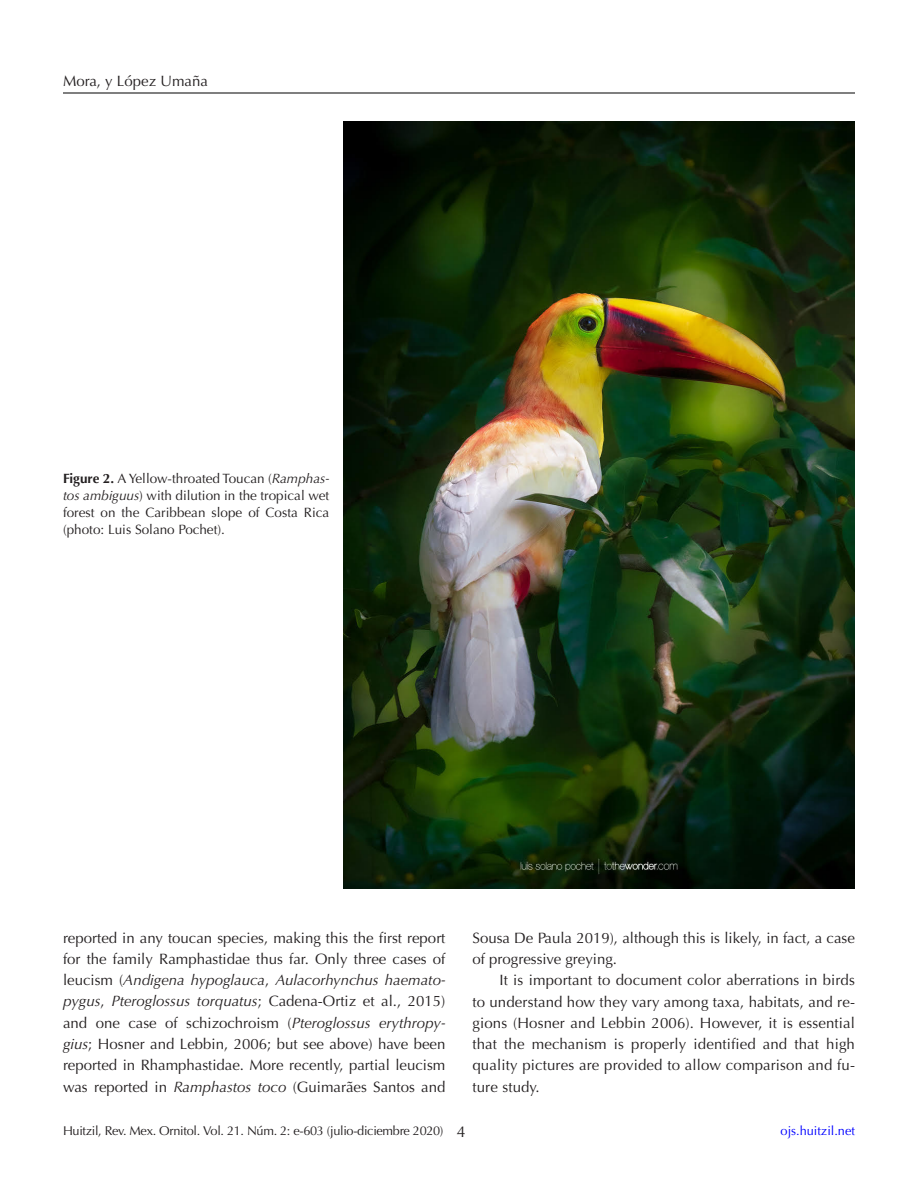
<style>
.page{position:relative;width:918px;height:1188px;background:#fff}
.page>*{position:absolute;margin:0;border:0;box-sizing:border-box;transform-origin:0 0}
.t1{font:15.75px "Optima";color:#231f20}
.texto_sangría{font:15px/21.3px "Optima";color:#231f20;text-align:justify}
.pies_de_figura{font:13.5px/17.2px "Optima";color:#231f20;text-align:justify}
.t2{font:12.75px "Optima";letter-spacing:-.025em;color:#231f20}
.t3{font:12.75px "Optima";color:#00f}
.s1{font-weight:700}
.s2{font-style:italic}
</style>
<div class="page">
<hr style="left:63px;top:93px;width:792px;height:1px;background:#000">
<img style="left:343px;top:122px;width:512px;height:767px">
<p class="texto_sangría" style="left:63px;top:70px;width:146px">Mora, y López Umaña</p>
<p class="pies_de_figura" style="left:63px;top:470px;width:268px"><span class="s1">Figure 2.</span> A Yellow-throated Toucan (<span class="s2">Ramphas&shy;tos ambiguus</span>) with dilution in the tropical wet forest on the Caribbean slope of Costa Rica (photo: Luis Solano Pochet).</p>
<p class="texto_sangría" style="left:63px;top:927px;width:384px">reported in any toucan species, making this the first report for the family Ramphastidae thus far. Only three cases of leucism (<span class="s2">Andigena hypoglauca</span>, <span class="s2">Aulacorhynchus haemato&shy;pygus</span>, <span class="s2">Pteroglossus torquatus</span>; Cadena-Ortiz et al., 2015) and one case of schizochroism (<span class="s2">Pteroglossus erythropy&shy;gius</span>; Hosner and Lebbin, 2006; but see above) have been reported in Rhamphastidae. More recently, partial leucism was reported in <span class="s2">Ramphastos toco</span> (Guimarães Santos and</p>
<p class="texto_sangría" style="left:472px;top:927px;width:384px">Sousa De Paula 2019), although this is likely, in fact, a case of progressive greying.</p>
<p class="texto_sangría" style="left:472px;top:970px;width:384px;text-indent:27px">It is important to document color aberrations in birds to understand how they vary among taxa, habitats, and re&shy;gions (Hosner and Lebbin 2006). However, it is essential that the mechanism is properly identified and that high quality pictures are provided to allow comparison and fu&shy;ture study.</p>
<p class="t2" style="left:63px;top:1124px;width:382px">Huitzil, Rev. Mex. Ornitol. Vol. 21. Núm. 2: e-603 (julio-diciembre 2020)</p>
<p class="t3" style="left:781px;top:1123px;width:76px">ojs.huitzil.net</p>
<p class="t1" style="left:457px;top:1122px;width:10px">4</p>
</div>
